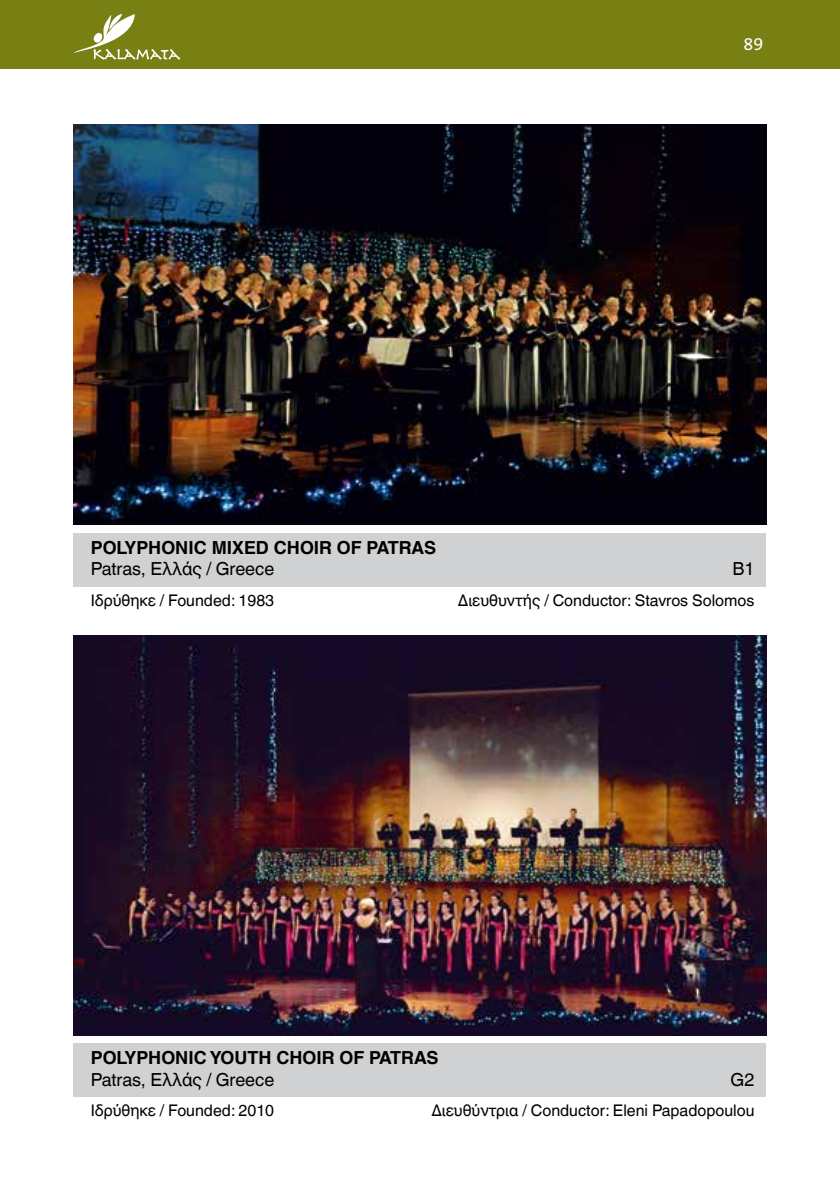
<style>
.page{position:relative;width:840px;height:1191px;background:#fff}
.page>*{position:absolute;margin:0;border:0;box-sizing:border-box;transform-origin:0 0}
.t1{font:700 18px "Helvetica World";color:#000}
.t2{font:18px "Helvetica World";color:#000}
.t3{font:18px "The Sans B5 Plain";color:#fff}
.t4{font:16px "Helvetica World";color:#000}
</style>
<div class="page">
<div style="left:0;top:0;width:839px;height:68px;background:#788013"></div>
<svg style="left:74px;top:14px;width:106px;height:46px"></svg>
<img style="left:74px;top:125px;width:691px;height:399px">
<div style="left:74px;top:533px;width:691px;height:54px;background:#d0d1d2"></div>
<img style="left:74px;top:635px;width:691px;height:400px">
<div style="left:74px;top:1043px;width:691px;height:54px;background:#d0d1d2"></div>
<p class="t3" style="left:743px;top:34px;width:21px">89</p>
<p class="t1" style="left:91px;top:537px;width:346px">POLYPHONIC MIXED CHOIR OF PATRAS</p>
<p class="t2" style="left:91px;top:558px;width:185px">Patras, Ελλάς / Greece</p>
<p class="t2" style="left:732px;top:558px;width:24px">B1</p>
<p class="t4" style="left:91px;top:591px;width:185px">Ιδρύθηκε / Founded: 1983</p>
<p class="t4" style="left:457px;top:591px;width:298px">Διευθυντής / Conductor: Stavros Solomos</p>
<p class="t1" style="left:91px;top:1047px;width:349px">POLYPHONIC YOUTH CHOIR OF PATRAS</p>
<p class="t2" style="left:91px;top:1069px;width:185px">Patras, Ελλάς / Greece</p>
<p class="t2" style="left:730px;top:1069px;width:25px">G2</p>
<p class="t4" style="left:91px;top:1101px;width:185px">Ιδρύθηκε / Founded: 2010</p>
<p class="t4" style="left:431px;top:1101px;width:324px">Διευθύντρια / Conductor: Eleni Papadopoulou</p>
</div>
